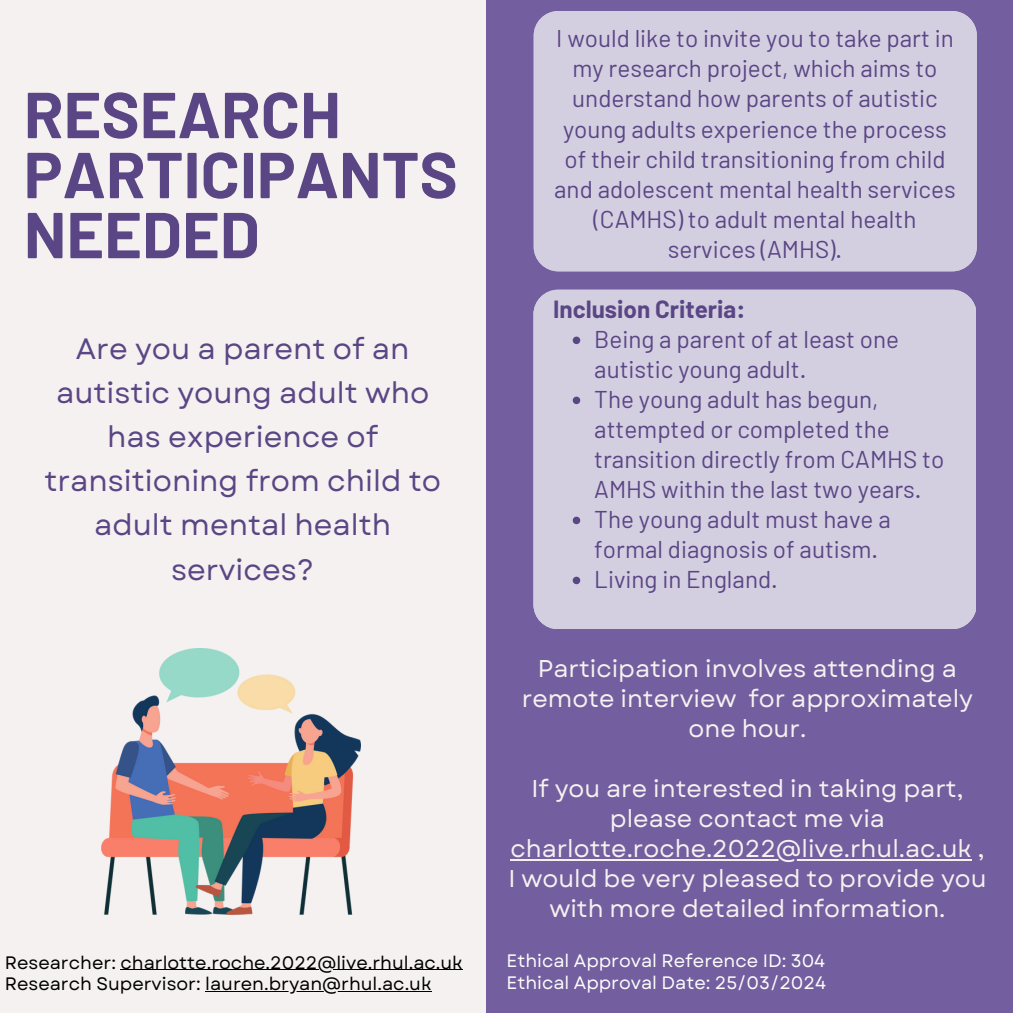
<style>
.page{position:relative;width:1013px;height:1013px;background:#fff}
.page>*{position:absolute;margin:0;border:0;box-sizing:border-box;transform-origin:0 0}
.t1{font:700 64.75px/60px "Barlow";color:#5a4685}
.t2{font:29.38px/44px "Garet";color:#5a4685;text-align:center}
.t3{font:24.25px/30px "Barlow";color:#5a4685}
.t4{font:24.25px/30px "Garet";color:#f5f1f0;text-align:center}
.t5{font:700 24.25px "Barlow";color:#5a4685}
.t6{font:18px "Garet";color:#000}
.t7{font:18px/21.5px "Garet";color:#fdfdfc}
</style>
<div class="page">
<div style="left:0;top:0;width:1012px;height:1012px;background:#735e9f"></div>
<div style="left:0;top:0;width:486px;height:1012px;background:#f5f1f0"></div>
<div style="left:533px;top:290px;width:443px;height:339px;background:#d4cee1"></div>
<div style="left:533px;top:11px;width:443px;height:260px;background:#d4cee1"></div>
<img style="left:101px;top:649px;width:259px;height:265px">
<svg style="left:572px;top:336px;width:8px;height:8px"></svg>
<svg style="left:572px;top:396px;width:8px;height:8px"></svg>
<svg style="left:572px;top:516px;width:8px;height:8px"></svg>
<svg style="left:572px;top:576px;width:8px;height:8px"></svg>
<hr style="left:510px;top:858px;width:461px;height:2px;background:#f5f1f0">
<hr style="left:120px;top:969px;width:343px;height:1px;background:#000">
<hr style="left:205px;top:991px;width:226px;height:1px;background:#000">
<h2 class="t1" style="left:24px;top:82px;width:435px">RESEARCH<br>PARTICIPANTS<br>NEEDED</h2>
<p class="t2" style="left:44px;top:327px;width:398px">Are you a parent of an autistic young adult who has experience of transitioning from child to adult mental health services?</p>
<p class="t6" style="left:5px;top:949px;width:459px">Researcher: charlotte.roche.2022@live.rhul.ac.uk</p>
<p class="t6" style="left:5px;top:970px;width:428px">Research Supervisor: lauren.bryan@rhul.ac.uk</p>
<p class="t3" style="left:554px;top:23px;width:403px;text-align:center">I would like to invite you to take part in my research project, which aims to understand how parents of autistic young adults experience the process of their child transitioning from child and adolescent mental health services (CAMHS) to adult mental health services (AMHS).</p>
<h4 class="t5" style="left:553px;top:293px;width:194px">Inclusion Criteria:</h4>
<h3 class="t3" style="left:594px;top:323px;width:306px">Being a parent of at least one autistic young adult.</h3>
<p class="t3" style="left:594px;top:383px;width:351px">The young adult has begun, attempted or completed the transition directly from CAMHS to<br>AMHS within the last two years.</p>
<p class="t3" style="left:594px;top:503px;width:298px">The young adult must have a formal diagnosis of autism.</p>
<p class="t3" style="left:594px;top:563px;width:185px">Living in England.</p>
<p class="t4" style="left:522px;top:653px;width:452px">Participation involves attending a remote interview for approximately one hour.</p>
<h4 class="t4" style="left:531px;top:773px;width:433px">If you are interested in taking part, please contact me via</h4>
<h4 class="t4" style="left:508px;top:833px;width:479px">charlotte.roche.2022@live.rhul.ac.uk ,<br>I would be very pleased to provide you with more detailed information.</h4>
<p class="t7" style="left:506px;top:950px;width:321px">Ethical Approval Reference ID: 304<br>Ethical Approval Date: 25/03/2024</p>
</div>
